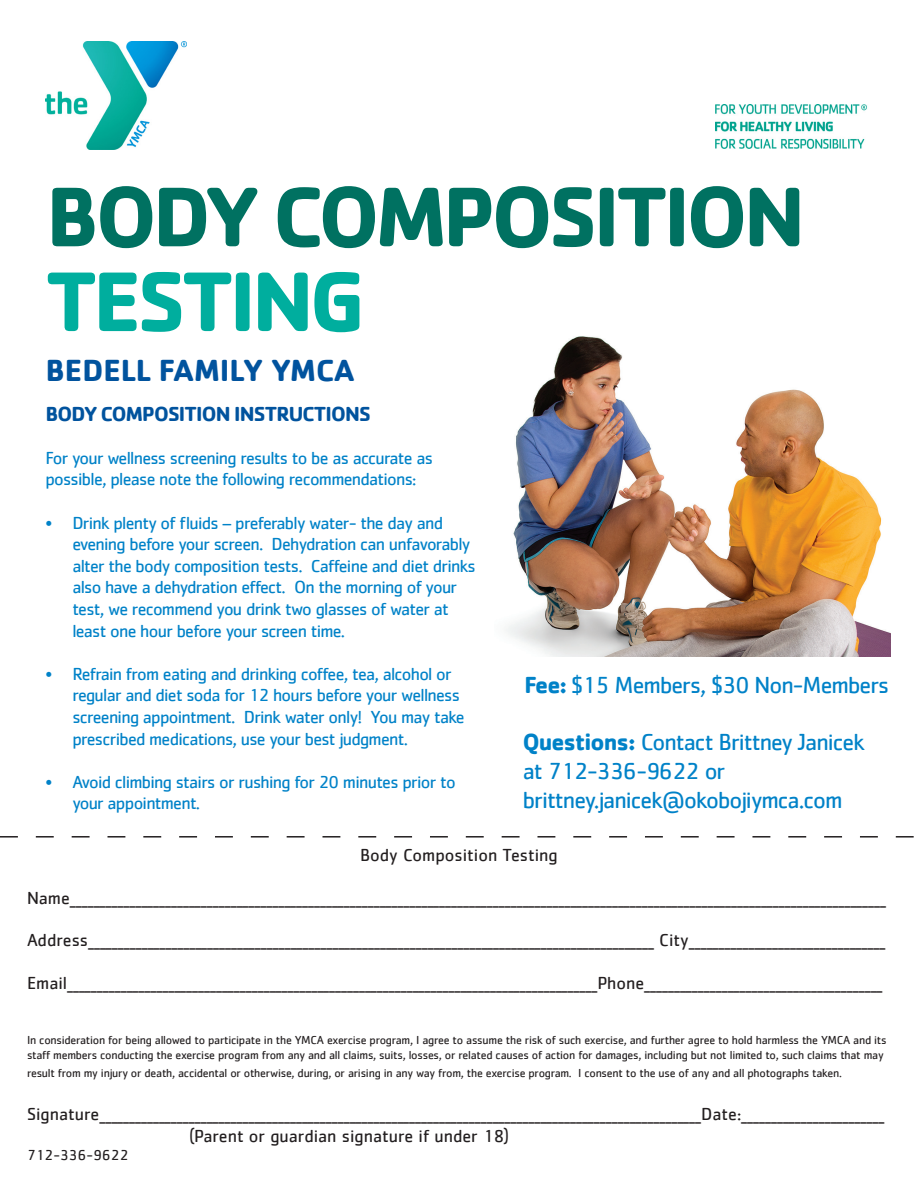
<style>
.page{position:relative;width:918px;height:1188px;background:#fff}
.page>*{position:absolute;margin:0;border:0;box-sizing:border-box;transform-origin:0 0}
.t1{font:700 87.6px "Cachet";letter-spacing:-.05em;color:#007161}
.t2{font:700 87.6px "Cachet";letter-spacing:-.05em;color:#00ae9e}
.t3{font:700 31.5px "Cachet";color:#01539e}
.t4{font:24px "Cachet";letter-spacing:-.04em;color:#0082c8}
.t5{font:700 21px "Cachet";letter-spacing:-.04em;color:#01539e}
.t6{font:18px "Cachet";color:#231f20}
.t7{font:18px/21.6px "Cachet";letter-spacing:-.04em;color:#0082c8}
.t8{font:15px "Cachet";color:#231f20}
.t9{font:12px/14.4px "Cachet";letter-spacing:-.02em;color:#231f20}
.s1{font-weight:700}
</style>
<div class="page">
<img style="left:45px;top:41px;width:142px;height:108px">
<img style="left:716px;top:105px;width:151px;height:43px">
<svg style="left:0;top:836px;width:914px;height:2px"></svg>
<img style="left:506px;top:336px;width:385px;height:321px">
<p class="t1" style="left:45px;top:160px;width:762px">BODY COMPOSITION</p>
<p class="t2" style="left:45px;top:245px;width:321px">TESTING</p>
<p class="t3" style="left:45px;top:350px;width:311px">BEDELL FAMILY YMCA</p>
<p class="t5" style="left:45px;top:400px;width:327px">BODY COMPOSITION INSTRUCTIONS</p>
<p class="t7" style="left:45px;top:447px;width:389px">For your wellness screening results to be as accurate as possible, please note the following recommendations:</p>
<p class="t7" style="left:72px;top:512px;width:405px;text-indent:-27px">• Drink plenty of fluids – preferably water- the day and evening before your screen. Dehydration can unfavorably alter the body composition tests. Caffeine and diet drinks also have a dehydration effect. On the morning of your test, we recommend you drink two glasses of water at least one hour before your screen time.</p>
<p class="t7" style="left:72px;top:663px;width:394px;text-indent:-27px">• Refrain from eating and drinking coffee, tea, alcohol or regular and diet soda for 12 hours before your wellness screening appointment. Drink water only! You may take prescribed medications, use your best judgment.</p>
<p class="t7" style="left:72px;top:771px;width:385px;text-indent:-27px">• Avoid climbing stairs or rushing for 20 minutes prior to your appointment.</p>
<p class="t4" style="left:525px;top:671px;width:366px"><span class="s1">Fee:</span> $15 Members, $30 Non-Members</p>
<p class="t4" style="left:523px;top:728px;width:343px"><span class="s1">Questions:</span> Contact Brittney Janicek</p>
<p class="t4" style="left:523px;top:757px;width:204px">at 712-336-9622 or</p>
<p class="t4" style="left:523px;top:786px;width:321px">brittney.janicek@okobojiymca.com</p>
<p class="t6" style="left:360px;top:845px;width:199px">Body Composition Testing</p>
<p class="t6" style="left:27px;top:888px;width:861px">Name_________________________________________________________________________________________________________________________________________</p>
<p class="t6" style="left:27px;top:930px;width:860px">Address_______________________________________________________________________________________________ City_________________________________</p>
<p class="t6" style="left:27px;top:972px;width:857px">Email_________________________________________________________________________________________Phone________________________________________</p>
<p class="t9" style="left:27px;top:1033px;width:861px">In consideration for being allowed to participate in the YMCA exercise program, I agree to assume the risk of such exercise, and further agree to hold harmless the YMCA and its staff members conducting the exercise program from any and all claims, suits, losses, or related causes of action for damages, including but not limited to, such claims that may</p>
<p class="t9" style="left:27px;top:1065px;width:817px">result from my injury or death, accidental or otherwise, during, or arising in any way from, the exercise program. I consent to the use of any and all photographs taken.</p>
<p class="t6" style="left:27px;top:1104px;width:859px">Signature_____________________________________________________________________________________________________Date:________________________</p>
<p class="t6" style="left:189px;top:1125px;width:322px">(Parent or guardian signature if under 18)</p>
<p class="t8" style="left:27px;top:1146px;width:103px">712-336-9622</p>
</div>
